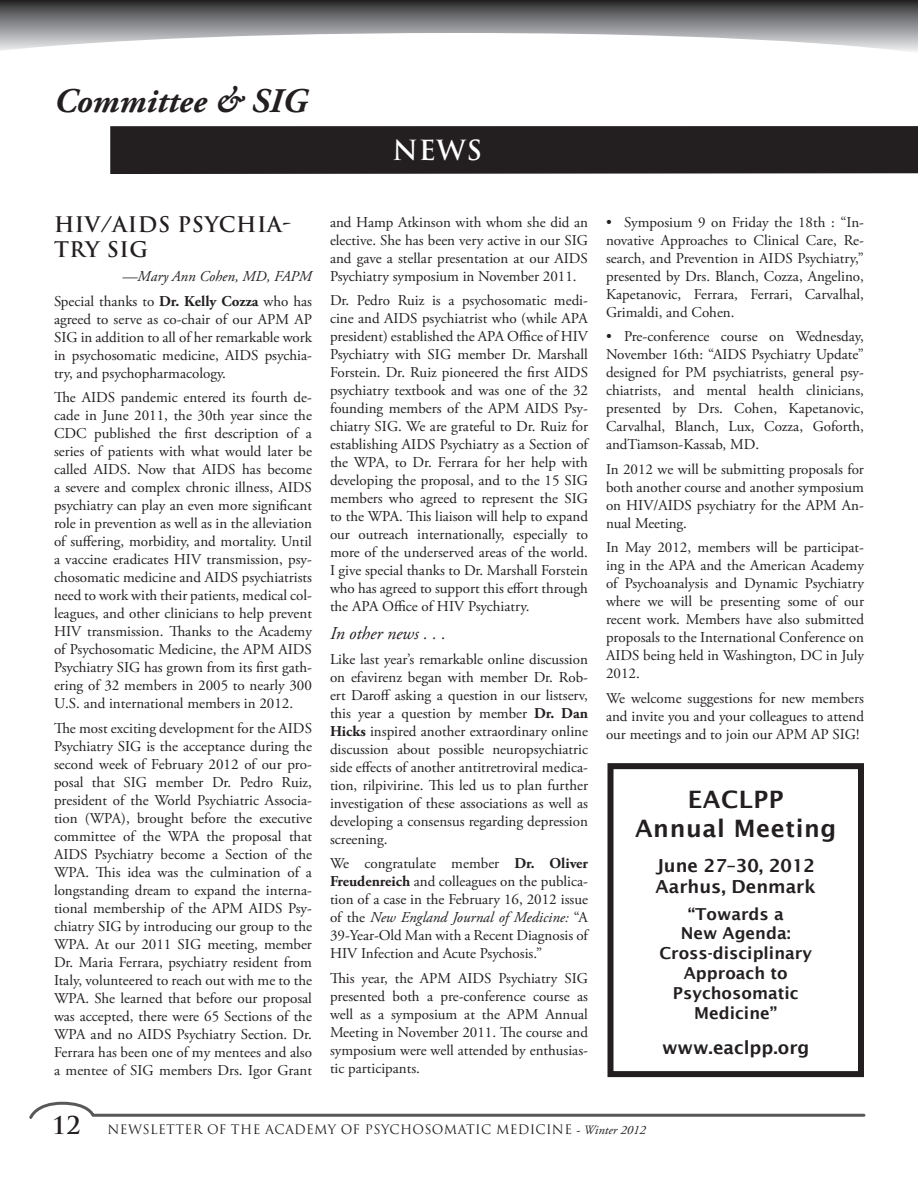
<style>
.page{position:relative;width:918px;height:1188px;background:#fff}
.page>*{position:absolute;margin:0;border:0;box-sizing:border-box;transform-origin:0 0}
.t1{font:italic 700 34.5px "Adobe Garamond Pro";color:#231f20}
.t2{font:700 27px "Trajan Pro";color:#fff}
.t3{font:600 24px/28.8px "Lucida Sans";letter-spacing:.025em;color:#231f20;text-align:center}
.t4{font:700 21px "Trajan Pro";letter-spacing:.025em;color:#231f20}
.t5{font:600 18px/21.6px "Lucida Sans";color:#231f20}
.t6{font:italic 18px "Adobe Garamond Pro";color:#231f20}
.t7{font:600 16.5px/19.8px "Lucida Sans";color:#231f20;text-align:center}
.t8{font:15px/18px "Adobe Garamond Pro";color:#231f20;text-align:justify}
.t9{font:italic 15px/24.5px "Adobe Garamond Pro";color:#231f20;text-align:right}
.t10{font:12.75px "Trajan Pro";letter-spacing:.025em;color:#231f20}
.s1{font-style:normal}
.s2{font-weight:700;font-style:normal}
.s3{font-weight:700}
.s4{font-style:italic}
.s5{font-weight:700;font-size:24px}
.s6{font-family:"Adobe Garamond Pro"}
.s7{font-family:"Adobe Garamond Pro";font-style:italic}
</style>
<div class="page">
<svg style="left:29px;top:1101px;width:837px;height:18px"></svg>
<svg style="left:0;top:0;width:918px;height:52px"></svg>
<div style="left:110px;top:126px;width:808px;height:48px;background:#231f20"></div>
<div style="left:608px;top:763px;width:256px;height:314px;border:6px solid #231f20"></div>
<h1 class="t1" style="left:54px;top:81px;width:256px">Committee &amp; SIG</h1>
<h2 class="t2" style="left:393px;top:134px;width:48px">NEWS</h2>
<h3 class="t4" style="left:54px;top:211px;width:154px">HIV/AIDS PSYCHIA</h3>
<h3 class="t4" style="left:283px;top:211px;width:10px">-</h3>
<h3 class="t4" style="left:54px;top:236px;width:95px">TRY SIG</h3>
<p class="t9" style="left:54px;top:265px;width:260px">—Mary Ann Cohen, MD, FAPM<br><span class="s1">Special thanks to</span> <span class="s2">Dr. Kelly Cozza</span> <span class="s1">who has</span></p>
<p class="t8" style="left:54px;top:311px;width:260px">agreed to serve as co-chair of our APM AP SIG in addition to all of her remarkable work in psychosomatic medicine, AIDS psychia&shy;try, and psychopharmacology.</p>
<p class="t8" style="left:54px;top:389px;width:260px">The AIDS pandemic entered its fourth de&shy;cade in June 2011, the 30th year since the CDC published the first description of a series of patients with what would later be called AIDS. Now that AIDS has become a severe and complex chronic illness, AIDS psychiatry can play an even more significant role in prevention as well as in the alleviation of suffering, morbidity, and mortality. Until a vaccine eradicates HIV transmission, psy&shy;chosomatic medicine and AIDS psychiatrists need to work with their patients, medical col&shy;leagues, and other clinicians to help prevent HIV transmission. Thanks to the Academy of Psychosomatic Medicine, the APM AIDS Psychiatry SIG has grown from its first gath&shy;ering of 32 members in 2005 to nearly 300<br>U.S. and international members in 2012.</p>
<p class="t8" style="left:54px;top:720px;width:260px">The most exciting development for the AIDS Psychiatry SIG is the acceptance during the second week of February 2012 of our pro&shy;posal that SIG member Dr. Pedro Ruiz, president of the World Psychiatric Associa&shy;tion (WPA), brought before the executive committee of the WPA the proposal that AIDS Psychiatry become a Section of the WPA. This idea was the culmination of a longstanding dream to expand the interna&shy;tional membership of the APM AIDS Psy&shy;chiatry SIG by introducing our group to the WPA. At our 2011 SIG meeting, member Dr. Maria Ferrara, psychiatry resident from Italy, volunteered to reach out with me to the WPA. She learned that before our proposal was accepted, there were 65 Sections of the WPA and no AIDS Psychiatry Section. Dr.<br>Ferrara has been one of my mentees and also a mentee of SIG members Drs. Igor Grant</p>
<p class="t8" style="left:330px;top:214px;width:259px">and Hamp Atkinson with whom she did an elective. She has been very active in our SIG and gave a stellar presentation at our AIDS Psychiatry symposium in November 2011.</p>
<p class="t8" style="left:330px;top:292px;width:260px">Dr. Pedro Ruiz is a psychosomatic medi&shy;cine and AIDS psychiatrist who (while APA president) established the APA Office of HIV Psychiatry with SIG member Dr. Marshall Forstein. Dr. Ruiz pioneered the first AIDS psychiatry textbook and was one of the 32 founding members of the APM AIDS Psy&shy;chiatry SIG. We are grateful to Dr. Ruiz for establishing AIDS Psychiatry as a Section of the WPA, to Dr. Ferrara for her help with developing the proposal, and to the 15 SIG members who agreed to represent the SIG to the WPA. This liaison will help to expand our outreach internationally, especially to more of the underserved areas of the world.<br>I give special thanks to Dr. Marshall Forstein who has agreed to support this effort through the APA Office of HIV Psychiatry.</p>
<p class="t6" style="left:330px;top:623px;width:117px">In other news . . .</p>
<p class="t8" style="left:330px;top:651px;width:260px">Like last year’s remarkable online discussion on efavirenz began with member Dr. Rob&shy;ert Daroff asking a question in our listserv, this year a question by member <span class="s3">Dr. Dan Hicks</span> inspired another extraordinary online discussion about possible neuropsychiatric side effects of another antitretroviral medica&shy;tion, rilpivirine. This led us to plan further investigation of these associations as well as developing a consensus regarding depression screening.</p>
<p class="t8" style="left:330px;top:855px;width:260px">We congratulate member <span class="s3">Dr. Oliver Freudenreich</span> and colleagues on the publica&shy;tion of a case in the February 16, 2012 issue of the <span class="s4">New England Journal of Medicine:</span> “A 39-Year-Old Man with a Recent Diagnosis of HIV Infection and Acute Psychosis.”</p>
<p class="t8" style="left:330px;top:970px;width:259px">This year, the APM AIDS Psychiatry SIG presented both a pre-conference course as well as a symposium at the APM Annual Meeting in November 2011. The course and symposium were well attended by enthusias&shy;tic participants.</p>
<p class="t8" style="left:606px;top:214px;width:260px">• Symposium 9 on Friday the 18th : “In&shy;novative Approaches to Clinical Care, Re&shy;search, and Prevention in AIDS Psychiatry,” presented by Drs. Blanch, Cozza, Angelino, Kapetanovic, Ferrara, Ferrari, Carvalhal, Grimaldi, and Cohen.</p>
<p class="t8" style="left:606px;top:328px;width:260px">• Pre-conference course on Wednesday, November 16th: “AIDS Psychiatry Update” designed for PM psychiatrists, general psy&shy;chiatrists, and mental health clinicians, presented by Drs. Cohen, Kapetanovic, Carvalhal, Blanch, Lux, Cozza, Goforth, andTiamson-Kassab, MD.</p>
<p class="t8" style="left:606px;top:461px;width:259px">In 2012 we will be submitting proposals for both another course and another symposium on HIV/AIDS psychiatry for the APM An&shy;nual Meeting.</p>
<p class="t8" style="left:606px;top:539px;width:260px">In May 2012, members will be participat&shy;ing in the APA and the American Academy of Psychoanalysis and Dynamic Psychiatry where we will be presenting some of our recent work. Members have also submitted proposals to the International Conference on AIDS being held in Washington, DC in July 2012.</p>
<p class="t8" style="left:606px;top:690px;width:260px">We welcome suggestions for new members and invite you and your colleagues to attend our meetings and to join our APM AP SIG!</p>
<h3 class="t3" style="left:635px;top:785px;width:203px">EACLPP<br>Annual Meeting</h3>
<p class="t5" style="left:656px;top:855px;width:162px">June 27–30, 2012<br>Aarhus, Denmark</p>
<p class="t7" style="left:659px;top:904px;width:154px">“Towards a<br>New Agenda:<br>Cross-disciplinary<br>Approach to<br>Psychosomatic<br>Medicine”</p>
<p class="t5" style="left:662px;top:1036px;width:149px">www.eaclpp.org</p>
<p class="t10" style="left:52px;top:1121px;width:596px"><span class="s5">12</span> NEWSLETTER OF THE ACADEMY OF PSYCHOSOMATIC MEDICINE <span class="s6">-</span> <span class="s7">Winter 2012</span></p>
</div>
